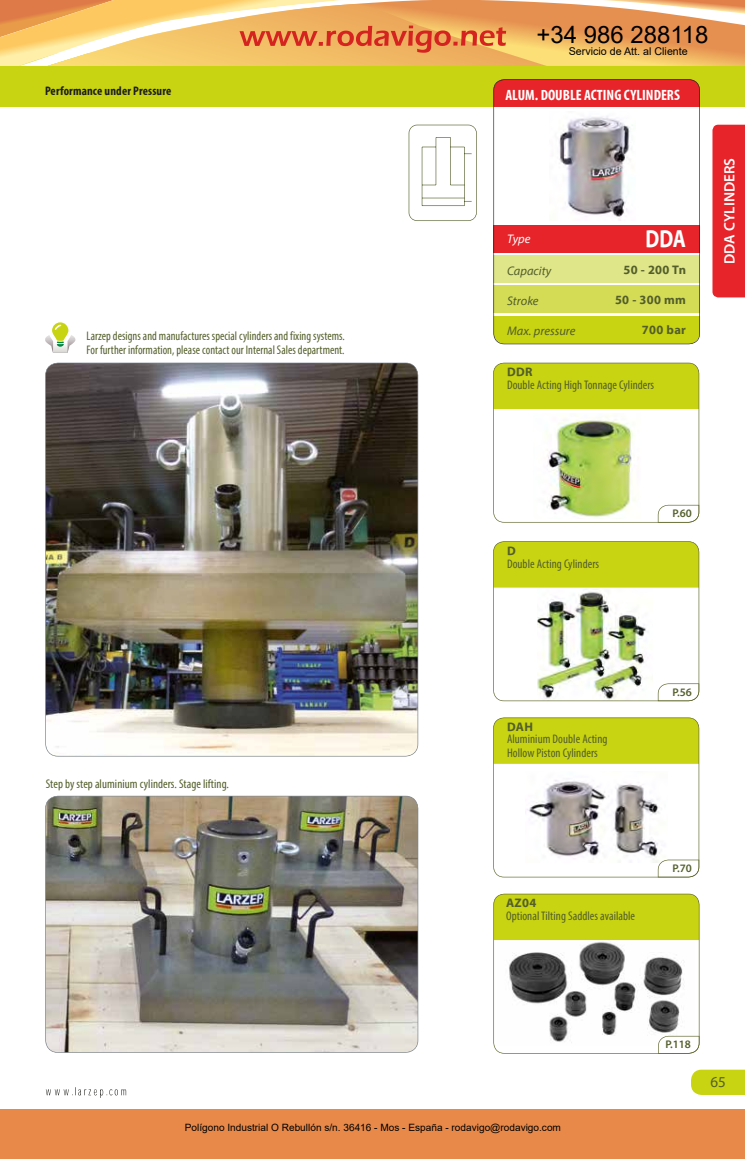
<style>
.page{position:relative;width:745px;height:1159px;background:#fff}
.page>*{position:absolute;margin:0;border:0;box-sizing:border-box;transform-origin:0 0}
.t1{font:700 25px "Myriad Pro";color:#fff;scale:.8 1}
.t2{font:23.88px "Arial";color:#000}
.t3{font:700 condensed 15px "Myriad Pro";color:#fff}
.t4{font:600 15px "Myriad Pro";color:#fff}
.t5{font:15px "Myriad Pro";color:#535e2a}
.t6{font:condensed 12.5px/13.8px "Myriad Pro";letter-spacing:.005em;color:#535e2a}
.t7{font:condensed 12.5px/13.8px "Myriad Pro";letter-spacing:.005em;color:#535e2a;scale:.95 1}
.t8{font:700 12.5px "Myriad Pro";letter-spacing:.025em;color:#535e2a}
.t9{font:italic 12.5px "Myriad Pro";color:#535e2a}
.t10{font:700 condensed 12.5px "Myriad Pro";letter-spacing:.01em;color:#1d1d1b}
.t11{font:italic 12.5px "Myriad Pro";color:#fff}
.t12{font:600 11.25px "Myriad Pro";color:#535e2a}
.t13{font:10.75px "Arial";color:#000}
.t14{font:10.12px "Arial";color:#000}
</style>
<div class="page">
<div style="left:0;top:54px;width:744px;height:53px;background:#c8d411"></div>
<div style="left:712px;top:125px;width:32px;height:173px;background:#e6242a"></div>
<img style="left:45px;top:796px;width:373px;height:257px">
<img style="left:45px;top:363px;width:373px;height:393px">
<svg style="left:408px;top:125px;width:68px;height:96px"></svg>
<svg style="left:493px;top:893px;width:206px;height:160px"></svg>
<svg style="left:493px;top:363px;width:205px;height:159px"></svg>
<img style="left:533px;top:414px;width:106px;height:105px">
<svg style="left:46px;top:322px;width:29px;height:31px"></svg>
<svg style="left:493px;top:541px;width:205px;height:160px"></svg>
<svg style="left:493px;top:717px;width:205px;height:160px"></svg>
<svg style="left:46px;top:1087px;width:80px;height:11px"></svg>
<svg style="left:493px;top:79px;width:206px;height:265px"></svg>
<svg style="left:691px;top:1069px;width:53px;height:26px"></svg>
<div style="left:0;top:1109px;width:744px;height:50px;background:#e88949"></div>
<svg style="left:0;top:0;width:744px;height:66px;background:#f0b66d"></svg>
<h2 class="t2" style="left:536px;top:18px;width:173px">+34 986 288118</h2>
<p class="t10" style="left:45px;top:83px;width:128px">Performance under Pressure</p>
<p class="t7" style="left:86px;top:329px;width:273px">Larzep designs and manufactures special cylinders and fixing systems.<br>For further information, please contact our Internal Sales department.</p>
<p class="t6" style="left:46px;top:776px;width:184px">Step by step aluminium cylinders. Stage lifting.</p>
<p class="t13" style="left:568px;top:44px;width:120px">Servicio de Att. al Cliente</p>
<p class="t3" style="left:505px;top:86px;width:176px">ALUM. DOUBLE ACTING CYLINDERS</p>
<p class="t11" style="left:507px;top:231px;width:25px">Type</p>
<p class="t9" style="left:507px;top:263px;width:46px">Capacity</p>
<p class="t9" style="left:507px;top:293px;width:33px">Stroke</p>
<p class="t9" style="left:507px;top:323px;width:70px">Max. pressure</p>
<p class="t8" style="left:506px;top:363px;width:27px">DDR</p>
<h1 class="t1" style="left:645px;top:222px;width:52px">DDA</h1>
<p class="t8" style="left:623px;top:262px;width:64px">50 - 200 Tn</p>
<p class="t8" style="left:614px;top:291px;width:72px">50 - 300 mm</p>
<p class="t8" style="left:641px;top:321px;width:46px">700 bar</p>
<p class="t6" style="left:506px;top:377px;width:149px">Double Acting High Tonnage Cylinders</p>
<p class="t4" style="left:719px;top:264px;width:108px;rotate:-90deg">DDA CYLINDERS</p>
<p class="t8" style="left:506px;top:542px;width:10px">D</p>
<p class="t6" style="left:506px;top:557px;width:93px">Double Acting Cylinders</p>
<p class="t12" style="left:672px;top:506px;width:21px">P.60</p>
<p class="t8" style="left:506px;top:718px;width:27px">DAH</p>
<p class="t6" style="left:506px;top:732px;width:102px">Aluminium Double Acting<br>Hollow Piston Cylinders</p>
<p class="t12" style="left:672px;top:685px;width:21px">P.56</p>
<p class="t8" style="left:505px;top:895px;width:32px">AZ04</p>
<p class="t6" style="left:505px;top:909px;width:130px">Optional Tilting Saddles available</p>
<p class="t12" style="left:672px;top:860px;width:21px">P.70</p>
<p class="t14" style="left:185px;top:1120px;width:377px">Polígono Industrial O Rebullón s/n. 36416 - Mos - España - rodavigo@rodavigo.com</p>
<p class="t12" style="left:665px;top:1037px;width:27px">P.118</p>
<p class="t5" style="left:710px;top:1072px;width:17px">65</p>
</div>
